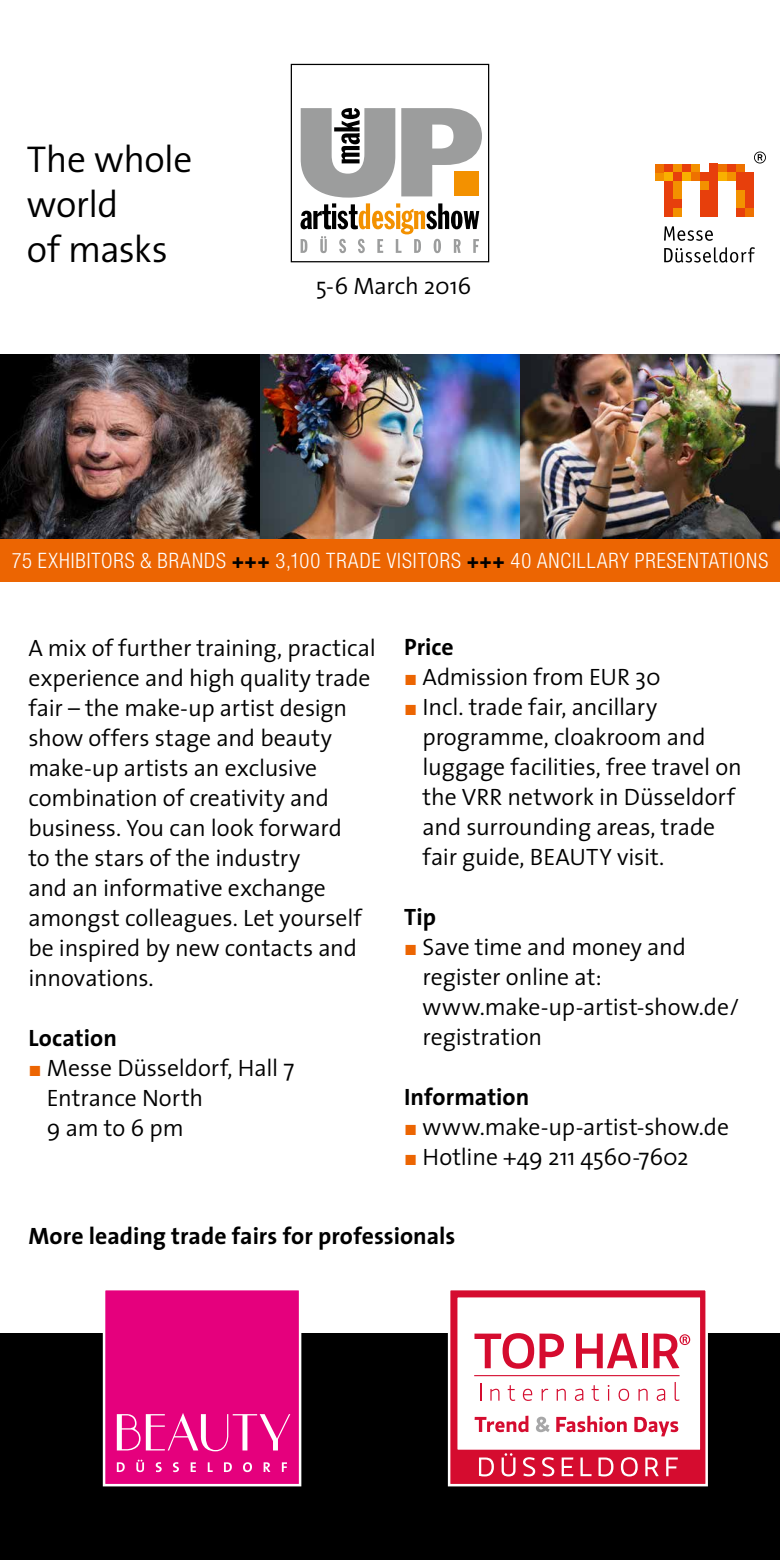
<style>
.page{position:relative;width:780px;height:1560px;background:#fff}
.page>*{position:absolute;margin:0;border:0;box-sizing:border-box;transform-origin:0 0}
.t1{font:300 37.5px/45px "The Sans";letter-spacing:-.015em;color:#000}
.t2{font:300 23.75px/30px "The Sans";letter-spacing:-.005em;color:#000}
.t3{font:700 23.75px "The Sans";color:#000}
.t4{font:300 condensed 21.25px "Helvetica Neue LT Std";letter-spacing:.045em;color:#fff}
.s1{font-weight:700;color:#000}
.s2{font-family:"European Pi Three";font-weight:400;color:#ec6502}
.s3{font-weight:700}
</style>
<div class="page">
<img style="left:0;top:354px;width:780px;height:185px">
<div style="left:0;top:539px;width:780px;height:42px;background:#ec6502"></div>
<div style="left:0;top:1332px;width:780px;height:227px;background:#000"></div>
<svg style="left:446px;top:1290px;width:263px;height:197px"></svg>
<svg style="left:102px;top:1290px;width:200px;height:197px;background:#e51586"></svg>
<svg style="left:664px;top:247px;width:90px;height:15px"></svg>
<svg style="left:664px;top:226px;width:49px;height:15px"></svg>
<div style="left:655px;top:172px;width:9px;height:9px;background:#f39100"></div>
<div style="left:664px;top:163px;width:9px;height:9px;background:#e73f0c"></div>
<div style="left:664px;top:172px;width:9px;height:9px;background:#f9b000"></div>
<div style="left:673px;top:163px;width:9px;height:9px;background:#f39100"></div>
<div style="left:673px;top:172px;width:9px;height:9px;background:#e73f0c"></div>
<div style="left:682px;top:163px;width:9px;height:9px;background:#e73f0c"></div>
<div style="left:682px;top:172px;width:9px;height:9px;background:#f9b000"></div>
<div style="left:691px;top:163px;width:9px;height:9px;background:#f39100"></div>
<div style="left:691px;top:172px;width:9px;height:9px;background:#ee7100"></div>
<div style="left:718px;top:163px;width:9px;height:9px;background:#ee7100"></div>
<div style="left:718px;top:172px;width:9px;height:9px;background:#f9b000"></div>
<div style="left:727px;top:163px;width:9px;height:9px;background:#e73f0c"></div>
<div style="left:727px;top:172px;width:9px;height:9px;background:#f39100"></div>
<div style="left:736px;top:163px;width:9px;height:9px;background:#ee7100"></div>
<div style="left:736px;top:172px;width:9px;height:18px;background:#e73f0c"></div>
<div style="left:745px;top:172px;width:9px;height:36px;background:#e73f0c"></div>
<div style="left:664px;top:181px;width:9px;height:36px;background:#e73f0c"></div>
<div style="left:673px;top:181px;width:9px;height:18px;background:#f39100"></div>
<div style="left:673px;top:199px;width:9px;height:9px;background:#e73f0c"></div>
<div style="left:673px;top:208px;width:9px;height:9px;background:#f39100"></div>
<div style="left:736px;top:190px;width:9px;height:18px;background:#f39100"></div>
<div style="left:745px;top:208px;width:9px;height:9px;background:#ee7100"></div>
<div style="left:655px;top:163px;width:9px;height:9px;background:#ee7100"></div>
<div style="left:700px;top:172px;width:9px;height:9px;background:#e73f0c"></div>
<div style="left:700px;top:181px;width:9px;height:9px;background:#f39100"></div>
<div style="left:700px;top:190px;width:9px;height:27px;background:#e73f0c"></div>
<div style="left:709px;top:163px;width:9px;height:54px;background:#e73f0c"></div>
<div style="left:736px;top:208px;width:9px;height:9px;background:#e73f0c"></div>
<svg style="left:754px;top:151px;width:12px;height:12px"></svg>
<svg style="left:300px;top:108px;width:182px;height:146px"></svg>
<div style="left:454px;top:171px;width:25px;height:25px;background:#f39100"></div>
<div style="left:291px;top:64px;width:198px;height:198px;border:1px solid #000"></div>
<h1 class="t1" style="left:27px;top:136px;width:167px">The whole world<br>of masks</h1>
<p class="t2" style="left:316px;top:270px;width:157px">5-6 March 2016</p>
<p class="t4" style="left:12px;top:548px;width:758px">75 EXHIBITORS &amp; BRANDS <span class="s1">+++</span> 3,100 TRADE VISITORS <span class="s1">+++</span> 40 ANCILLARY PRESENTATIONS</p>
<p class="t2" style="left:28px;top:631px;width:349px">A mix of further training, practical experience and high quality trade fair – the make-up artist design show offers stage and beauty make-up artists an exclusive combination of creativity and business. You can look forward<br>to the stars of the industry<br>and an informative exchange amongst colleagues. Let yourself be inspired by new contacts and innovations.</p>
<p class="t3" style="left:28px;top:1017px;width:90px">Location</p>
<p class="t2" style="left:28px;top:1051px;width:267px"><span class="s2">J</span> Messe Düsseldorf, Hall 7</p>
<p class="t2" style="left:47px;top:1081px;width:158px">Entrance North</p>
<p class="t2" style="left:47px;top:1111px;width:138px">9 am to 6 pm</p>
<p class="t3" style="left:404px;top:627px;width:51px">Price</p>
<p class="t2" style="left:404px;top:661px;width:258px"><span class="s2">J</span> Admission from EUR 30</p>
<p class="t2" style="left:404px;top:691px;width:255px"><span class="s2">J</span> Incl. trade fair, ancillary</p>
<p class="t2" style="left:422px;top:721px;width:284px">programme, cloakroom and</p>
<p class="t2" style="left:422px;top:751px;width:321px">luggage facilities, free travel on</p>
<p class="t2" style="left:422px;top:781px;width:314px">the VRR network in Düsseldorf</p>
<p class="t2" style="left:422px;top:811px;width:294px">and surrounding areas, trade</p>
<p class="t2" style="left:422px;top:841px;width:243px">fair guide, BEAUTY visit.</p>
<p class="t3" style="left:404px;top:897px;width:33px">Tip</p>
<p class="t2" style="left:404px;top:931px;width:283px"><span class="s2">J</span> Save time and money and</p>
<p class="t2" style="left:422px;top:961px;width:180px">register online at:</p>
<p class="t2" style="left:422px;top:991px;width:318px">www.make-up-artist-show.de/</p>
<p class="t2" style="left:422px;top:1021px;width:121px">registration</p>
<p class="t2" style="left:404px;top:1081px;width:326px"><span class="s3">Information<br></span><span class="s2">J</span> www.make-up-artist-show.de<br><span class="s2">J</span> Hotline +49 211 4560-7602</p>
<p class="t3" style="left:28px;top:1215px;width:428px">More leading trade fairs for professionals</p>
</div>
